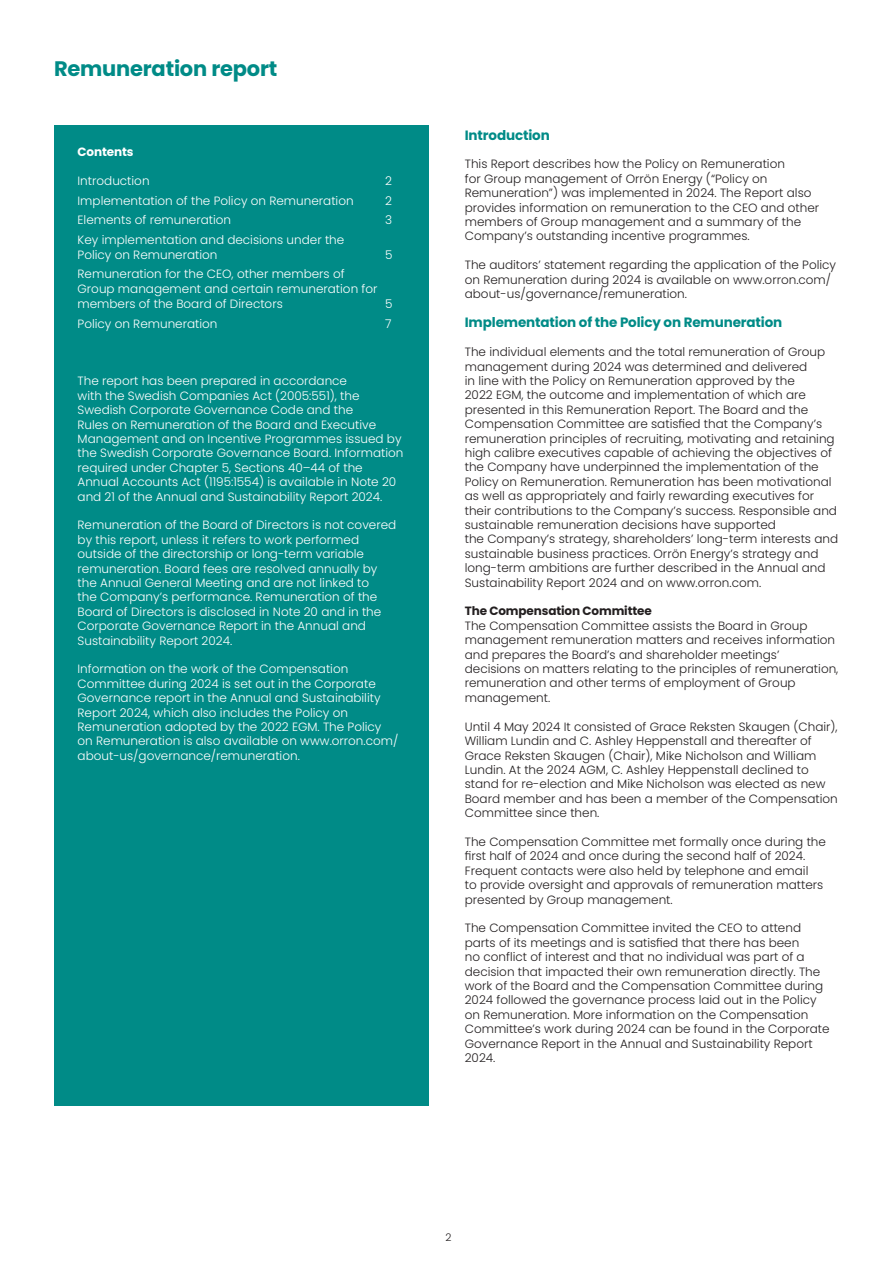
<style>
.page{position:relative;width:893px;height:1263px;background:#fff}
.page>*{position:absolute;margin:0;border:0;box-sizing:border-box;transform-origin:0 0}
.Orron_Page_title{font:700 21px "Poppins";letter-spacing:-.01em;color:#008b87}
.Orron_Sub-title_green{font:700 13.5px "Poppins";letter-spacing:-.01em;color:#008b87}
.Orron_Base_text{font:300 12px/14.4px "Poppins";color:#231f20}
.Orron_Base_text-2{font:300 12px/14.4px "Poppins";color:#fff}
.Orron_Base_text_bold{font:700 12px "Poppins";letter-spacing:-.01em;color:#231f20}
.Orron_Base_text_bold-2{font:700 12px "Poppins";letter-spacing:-.01em;color:#fff}
.t1{font:300 10.5px "Poppins";color:#231f20}
</style>
<div class="page">
<div style="left:54px;top:125px;width:374px;height:981px;background:#008b87"></div>
<p class="Orron_Page_title" style="left:54px;top:57px;width:225px">Remuneration report</p>
<p class="Orron_Base_text_bold-2" style="left:78px;top:145px;width:57px">Contents</p>
<p class="Orron_Base_text-2" style="left:78px;top:174px;width:74px">Introduction</p>
<p class="Orron_Base_text-2" style="left:385px;top:174px;width:8px">2</p>
<p class="Orron_Base_text-2" style="left:78px;top:193px;width:278px">Implementation of the Policy on Remuneration</p>
<p class="Orron_Base_text-2" style="left:385px;top:193px;width:8px">2</p>
<p class="Orron_Base_text-2" style="left:78px;top:213px;width:155px">Elements of remuneration</p>
<p class="Orron_Base_text-2" style="left:385px;top:213px;width:9px">3</p>
<p class="Orron_Base_text-2" style="left:78px;top:232px;width:268px">Key implementation and decisions under the</p>
<p class="Orron_Base_text-2" style="left:78px;top:247px;width:141px">Policy on Remuneration</p>
<p class="Orron_Base_text-2" style="left:385px;top:247px;width:9px">5</p>
<p class="Orron_Base_text-2" style="left:78px;top:267px;width:269px">Remuneration for the CEO, other members of</p>
<p class="Orron_Base_text-2" style="left:78px;top:282px;width:301px;line-height:15px">Group management and certain remuneration for members of the Board of Directors</p>
<p class="Orron_Base_text-2" style="left:385px;top:297px;width:9px">5</p>
<p class="Orron_Base_text-2" style="left:78px;top:316px;width:141px">Policy on Remuneration</p>
<p class="Orron_Base_text-2" style="left:385px;top:316px;width:8px">7</p>
<p class="Orron_Base_text-2" style="left:78px;top:374px;width:327px">The report has been prepared in accordance<br>with the Swedish Companies Act (2005:551), the Swedish Corporate Governance Code and the<br>Rules on Remuneration of the Board and Executive Management and on Incentive Programmes issued by the Swedish Corporate Governance Board. Information required under Chapter 5, Sections 40–44 of the Annual Accounts Act (1195:1554) is available in Note 20 and 21 of the Annual and Sustainability Report 2024.</p>
<p class="Orron_Base_text-2" style="left:78px;top:518px;width:320px">Remuneration of the Board of Directors is not covered by this report, unless it refers to work performed outside of the directorship or long-term variable remuneration. Board fees are resolved annually by the Annual General Meeting and are not linked to<br>the Company’s performance. Remuneration of the Board of Directors is disclosed in Note 20 and in the Corporate Governance Report in the Annual and Sustainability Report 2024.</p>
<p class="Orron_Base_text-2" style="left:78px;top:662px;width:322px">Information on the work of the Compensation Committee during 2024 is set out in the Corporate Governance report in the Annual and Sustainability Report 2024, which also includes the Policy on Remuneration adopted by the 2022 EGM. The Policy on Remuneration is also available on www.orron.com/ about-us/governance/remuneration.</p>
<p class="Orron_Sub-title_green" style="left:465px;top:127px;width:87px">Introduction</p>
<p class="Orron_Base_text" style="left:465px;top:157px;width:356px">This Report describes how the Policy on Remuneration<br>for Group management of Orrön Energy (“Policy on Remuneration”) was implemented in 2024. The Report also provides information on remuneration to the CEO and other members of Group management and a summary of the Company’s outstanding incentive programmes.</p>
<p class="Orron_Base_text" style="left:465px;top:258px;width:373px">The auditors’ statement regarding the application of the Policy on Remuneration during 2024 is available on www.orron.com/ about-us/governance/remuneration.</p>
<p class="Orron_Sub-title_green" style="left:465px;top:315px;width:319px">Implementation of the Policy on Remuneration</p>
<p class="Orron_Base_text" style="left:465px;top:345px;width:374px">The individual elements and the total remuneration of Group management during 2024 was determined and delivered<br>in line with the Policy on Remuneration approved by the<br>2022 EGM, the outcome and implementation of which are presented in this Remuneration Report. The Board and the Compensation Committee are satisfied that the Company’s remuneration principles of recruiting, motivating and retaining high calibre executives capable of achieving the objectives of the Company have underpinned the implementation of the Policy on Remuneration. Remuneration has been motivational as well as appropriately and fairly rewarding executives for their contributions to the Company’s success. Responsible and sustainable remuneration decisions have supported</p>
<p class="Orron_Base_text" style="left:465px;top:532px;width:375px">the Company’s strategy, shareholders’ long-term interests and sustainable business practices. Orrön Energy’s strategy and long-term ambitions are further described in the Annual and Sustainability Report 2024 and on www.orron.com.</p>
<p class="Orron_Base_text_bold" style="left:465px;top:604px;width:189px">The Compensation Committee</p>
<p class="Orron_Base_text" style="left:465px;top:618px;width:375px">The Compensation Committee assists the Board in Group management remuneration matters and receives information and prepares the Board’s and shareholder meetings’<br>decisions on matters relating to the principles of remuneration, remuneration and other terms of employment of Group management.</p>
<p class="Orron_Base_text" style="left:465px;top:719px;width:374px">Until 4 May 2024 It consisted of Grace Reksten Skaugen (Chair), William Lundin and C. Ashley Heppenstall and thereafter of Grace Reksten Skaugen (Chair), Mike Nicholson and William Lundin. At the 2024 AGM, C. Ashley Heppenstall declined to stand for re-election and Mike Nicholson was elected as new Board member and has been a member of the Compensation Committee since then.</p>
<p class="Orron_Base_text" style="left:465px;top:834px;width:363px">The Compensation Committee met formally once during the first half of 2024 and once during the second half of 2024.<br>Frequent contacts were also held by telephone and email<br>to provide oversight and approvals of remuneration matters presented by Group management.</p>
<p class="Orron_Base_text" style="left:465px;top:921px;width:366px">The Compensation Committee invited the CEO to attend parts of its meetings and is satisfied that there has been<br>no conflict of interest and that no individual was part of a decision that impacted their own remuneration directly. The work of the Board and the Compensation Committee during 2024 followed the governance process laid out in the Policy on Remuneration. More information on the Compensation Committee’s work during 2024 can be found in the Corporate Governance Report in the Annual and Sustainability Report 2024.</p>
<p class="t1" style="left:446px;top:1231px;width:8px">2</p>
</div>
